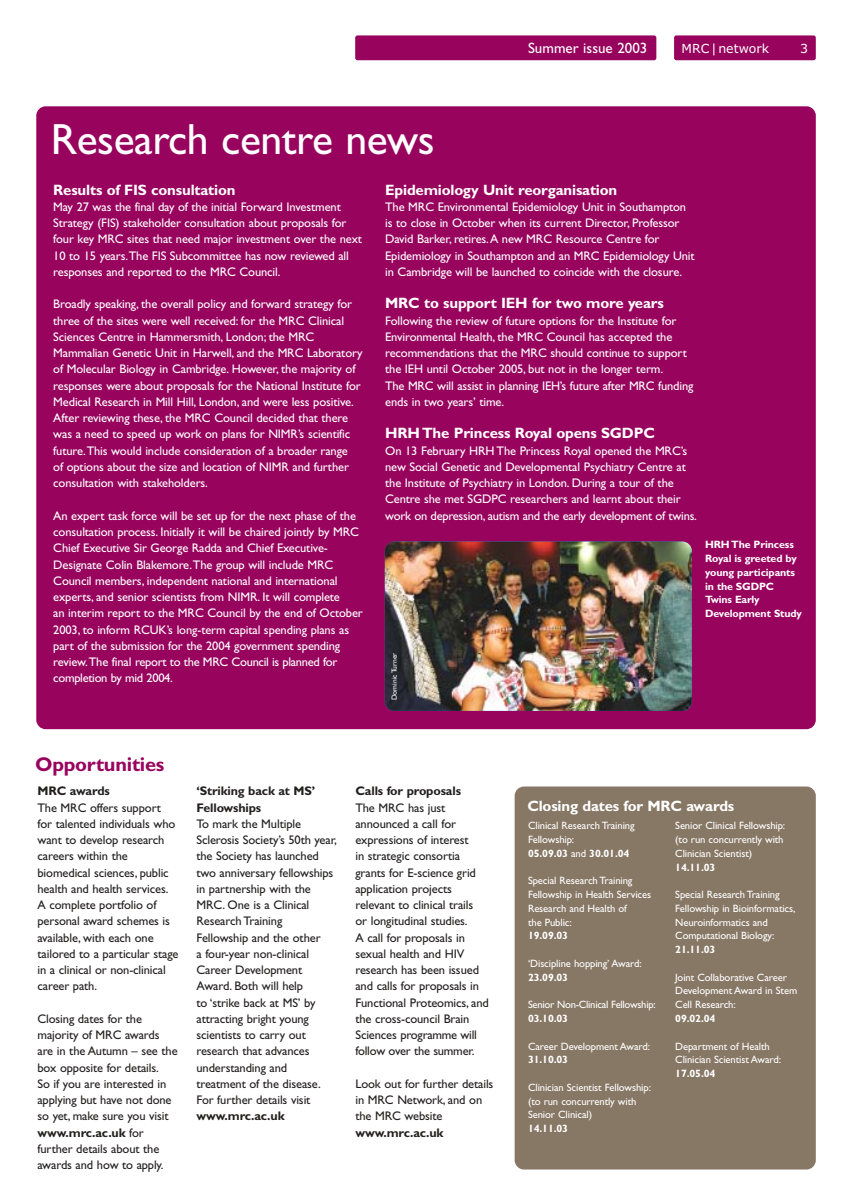
<style>
.page{position:relative;width:850px;height:1204px;background:#fff}
.page>*{position:absolute;margin:0;border:0;box-sizing:border-box;transform-origin:0 0}
.t1{font:43.75px "Gill Sans";letter-spacing:-.01em;color:#fff}
.t2{font:700 20px "Gill Sans";letter-spacing:-.01em;color:#98035e}
.t3{font:700 15px "Gill Sans";letter-spacing:-.01em;color:#fff}
.t4{font:15px "Gill Sans";color:#fff}
.t5{font:12.5px/16.2px "Gill Sans";letter-spacing:-.01em;color:#fff}
.t6{font:12.5px/16.2px "Gill Sans";letter-spacing:-.01em;color:#231f1f}
.t7{font:700 12.5px/16.2px "Gill Sans";letter-spacing:-.01em;color:#231f1f}
.t8{font:12.5px "Verdana";color:#fff}
.t9{font:10.62px/13.8px "Gill Sans";letter-spacing:-.01em;color:#fff}
.t10{font:700 10.62px/13.8px "Gill Sans";letter-spacing:-.01em;color:#fff}
.t11{font:7.5px "Gill Sans";color:#fff}
.s1{font-weight:700}
</style>
<div class="page">
<div style="left:674px;top:35px;width:142px;height:25px;background:#98035e;border-radius:2px"></div>
<div style="left:355px;top:35px;width:301px;height:25px;background:#98035e;border-radius:2px"></div>
<div style="left:36px;top:106px;width:780px;height:623px;background:#98035e;border-radius:9px"></div>
<div style="left:515px;top:786px;width:301px;height:383px;background:#877765;border-radius:9px"></div>
<img style="left:385px;top:542px;width:307px;height:169px;border-radius:9px">
<h1 class="t1" style="left:51px;top:124px;width:385px">Research centre news</h1>
<p class="t4" style="left:528px;top:42px;width:121px">Summer issue 2003</p>
<p class="t8" style="left:682px;top:43px;width:89px">MRC | network</p>
<p class="t8" style="left:800px;top:43px;width:9px">3</p>
<p class="t3" style="left:53px;top:184px;width:184px">Results of FIS consultation</p>
<p class="t5" style="left:53px;top:200px;width:310px">May 27 was the final day of the initial Forward Investment Strategy (FIS) stakeholder consultation about proposals for four key MRC sites that need major investment over the next 10 to 15 years.The FIS Subcommittee has now reviewed all responses and reported to the MRC Council.</p>
<p class="t5" style="left:53px;top:297px;width:311px">Broadly speaking, the overall policy and forward strategy for three of the sites were well received: for the MRC Clinical Sciences Centre in Hammersmith, London; the MRC Mammalian Genetic Unit in Harwell, and the MRC Laboratory of Molecular Biology in Cambridge. However, the majority of responses were about proposals for the National Institute for Medical Research in Mill Hill, London, and were less positive.<br>After reviewing these, the MRC Council decided that there was a need to speed up work on plans for NIMR’s scientific future.This would include consideration of a broader range<br>of options about the size and location of NIMR and further consultation with stakeholders.</p>
<p class="t5" style="left:53px;top:509px;width:311px">An expert task force will be set up for the next phase of the consultation process. Initially it will be chaired jointly by MRC Chief Executive Sir George Radda and Chief Executive-Designate Colin Blakemore.The group will include MRC Council members, independent national and international experts, and senior scientists from NIMR. It will complete<br>an interim report to the MRC Council by the end of October 2003, to inform RCUK’s long-term capital spending plans as part of the submission for the 2004 government spending review.The final report to the MRC Council is planned for completion by mid 2004.</p>
<p class="t3" style="left:385px;top:184px;width:234px">Epidemiology Unit reorganisation</p>
<p class="t5" style="left:385px;top:200px;width:311px">The MRC Environmental Epidemiology Unit in Southampton is to close in October when its current Director, Professor David Barker, retires.A new MRC Resource Centre for Epidemiology in Southampton and an MRC Epidemiology Unit in Cambridge will be launched to coincide with the closure.</p>
<p class="t3" style="left:385px;top:298px;width:280px">MRC to support IEH for two more years</p>
<p class="t5" style="left:385px;top:314px;width:310px">Following the review of future options for the Institute for Environmental Health, the MRC Council has accepted the recommendations that the MRC should continue to support the IEH until October 2005, but not in the longer term.<br>The MRC will assist in planning IEH’s future after MRC funding ends in two years’ time.</p>
<p class="t3" style="left:385px;top:428px;width:271px">HRH The Princess Royal opens SGDPC</p>
<p class="t5" style="left:385px;top:444px;width:313px">On 13 February HRH The Princess Royal opened the MRC’s new Social Genetic and Developmental Psychiatry Centre at the Institute of Psychiatry in London. During a tour of the Centre she met SGDPC researchers and learnt about their work on depression, autism and the early development of twins.</p>
<p class="t10" style="left:705px;top:539px;width:98px">HRH The Princess<br>Royal is greeted by young participants in the SGDPC<br>Twins Early<br>Development Study</p>
<p class="t11" style="left:392px;top:700px;width:49px;rotate:-90deg">Dominic Turner</p>
<h2 class="t2" style="left:35px;top:757px;width:131px">Opportunities</h2>
<p class="t7" style="left:38px;top:784px;width:74px">MRC awards</p>
<p class="t6" style="left:38px;top:800px;width:143px">The MRC offers support for talented individuals who want to develop research careers within the biomedical sciences, public health and health services.<br>A complete portfolio of personal award schemes is available, with each one tailored to a particular stage in a clinical or non-clinical career path.</p>
<p class="t6" style="left:38px;top:1012px;width:142px">Closing dates for the majority of MRC awards are in the Autumn – see the box opposite for details.<br>So if you are interested in applying but have not done so yet, make sure you visit <span class="s1">www.mrc.ac.uk</span> for further details about the awards and how to apply.</p>
<p class="t7" style="left:196px;top:784px;width:120px">‘Striking back at MS’<br>Fellowships</p>
<p class="t6" style="left:196px;top:817px;width:142px">To mark the Multiple<br>Sclerosis Society’s 50th year, the Society has launched two anniversary fellowships in partnership with the<br>MRC. One is a Clinical<br>Research Training<br>Fellowship and the other<br>a four-year non-clinical<br>Career Development<br>Award. Both will help<br>to ‘strike back at MS’ by attracting bright young scientists to carry out research that advances understanding and treatment of the disease.<br>For further details visit</p>
<p class="t7" style="left:196px;top:1109px;width:90px">www.mrc.ac.uk</p>
<p class="t7" style="left:355px;top:784px;width:107px">Calls for proposals</p>
<p class="t6" style="left:355px;top:800px;width:135px">The MRC has just announced a call for expressions of interest<br>in strategic consortia grants for E-science grid application projects relevant to clinical trails<br>or longitudinal studies.<br>A call for proposals in sexual health and HIV research has been issued and calls for proposals in<br>Functional Proteomics, and the cross-council Brain<br>Sciences programme will follow over the summer.</p>
<p class="t6" style="left:355px;top:1077px;width:139px">Look out for further details in MRC Network, and on the MRC website</p>
<p class="t7" style="left:355px;top:1125px;width:90px">www.mrc.ac.uk</p>
<p class="t3" style="left:527px;top:801px;width:208px">Closing dates for MRC awards</p>
<p class="t9" style="left:528px;top:820px;width:108px">Clinical Research Training<br>Fellowship:<br><span class="s1">05.09.03</span> and <span class="s1">30.01.04</span></p>
<p class="t9" style="left:528px;top:875px;width:125px">Special Research Training<br>Fellowship in Health Services<br>Research and Health of<br>the Public:</p>
<p class="t10" style="left:528px;top:930px;width:42px">19.09.03</p>
<p class="t9" style="left:528px;top:958px;width:115px">‘Discipline hopping’ Award:</p>
<p class="t10" style="left:528px;top:971px;width:42px">23.09.03</p>
<p class="t9" style="left:528px;top:999px;width:129px">Senior Non-Clinical Fellowship:</p>
<p class="t10" style="left:528px;top:1013px;width:42px">03.10.03</p>
<p class="t9" style="left:528px;top:1040px;width:124px">Career Development Award:</p>
<p class="t10" style="left:528px;top:1054px;width:42px">31.10.03</p>
<p class="t9" style="left:528px;top:1081px;width:125px">Clinician Scientist Fellowship: (to run concurrently with<br>Senior Clinical)</p>
<p class="t10" style="left:528px;top:1123px;width:42px">14.11.03</p>
<p class="t9" style="left:675px;top:820px;width:112px">Senior Clinical Fellowship: (to run concurrently with<br>Clinician Scientist)</p>
<p class="t10" style="left:675px;top:861px;width:42px">14.11.03</p>
<p class="t9" style="left:675px;top:889px;width:122px">Special Research Training<br>Fellowship in Bioinformatics,<br>Neuroinformatics and<br>Computational Biology:</p>
<p class="t10" style="left:675px;top:944px;width:42px">21.11.03</p>
<p class="t9" style="left:675px;top:971px;width:123px">Joint Collaborative Career<br>Development Award in Stem<br>Cell Research:</p>
<p class="t10" style="left:675px;top:1013px;width:42px">09.02.04</p>
<p class="t9" style="left:675px;top:1040px;width:107px">Department of Health<br>Clinician Scientist Award:</p>
<p class="t10" style="left:675px;top:1068px;width:42px">17.05.04</p>
</div>
